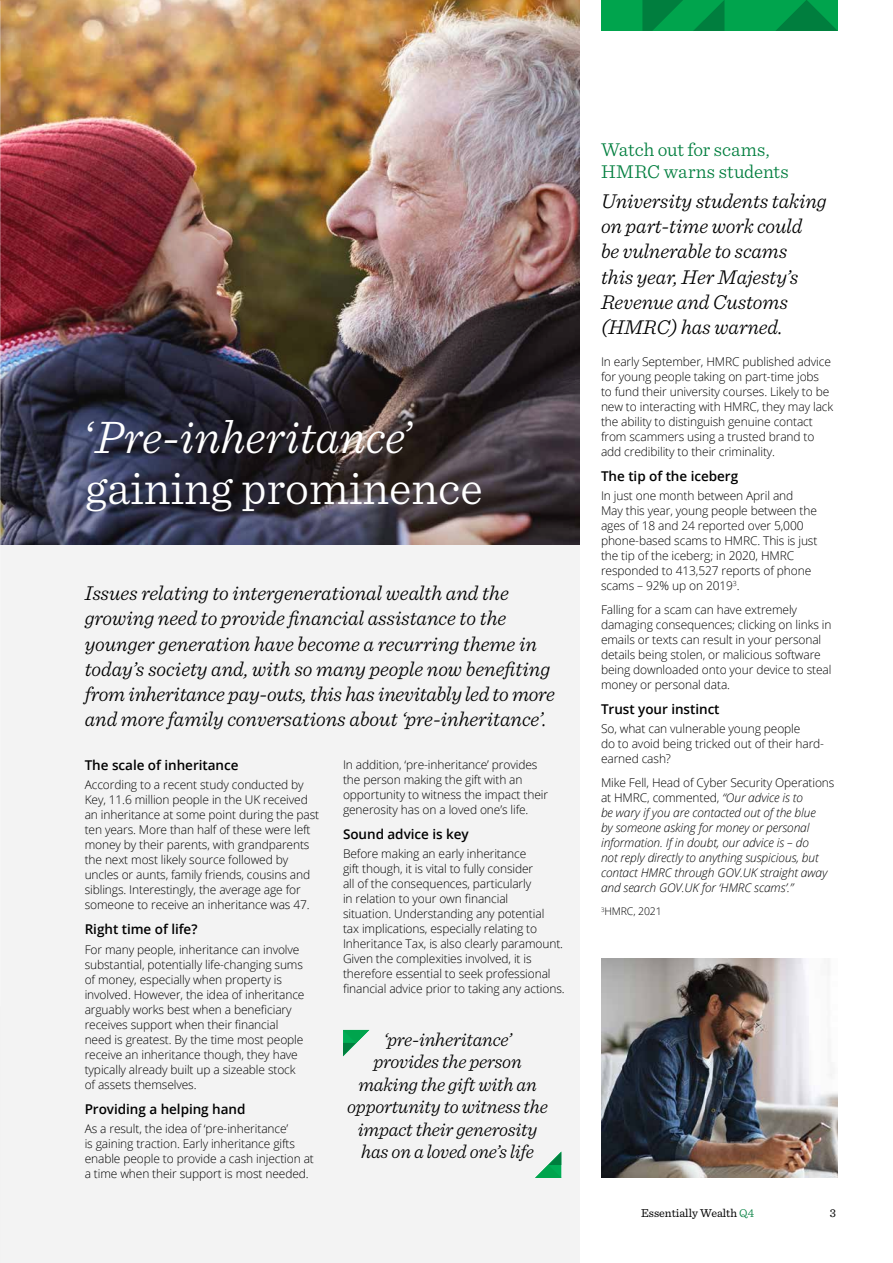
<style>
.page{position:relative;width:893px;height:1263px;background:#fff}
.page>*{position:absolute;margin:0;border:0;box-sizing:border-box;transform-origin:0 0}
.t1{font:300 48px/51px "Sentinel";color:#fff}
.t2{font:italic 300 21px/25.2px "Sentinel";letter-spacing:-.005em;color:#000}
.t3{font:italic 300 19.5px/22.5px "Sentinel";letter-spacing:-.01em;color:#000;text-align:center}
.t4{font:300 19.5px/22.5px "Sentinel";color:#007e3e}
.t5{font:600 13.5px "Open Sans";letter-spacing:-.005em;color:#000}
.t6{font:300 12px/15px "Open Sans";letter-spacing:-.01em;color:#000}
.t7{font:italic 300 12px/15px "Open Sans";letter-spacing:-.01em;color:#000}
.t8{font:12px "Sentinel";color:#000}
.t9{font:300 10.5px "Open Sans";letter-spacing:-.01em;color:#000}
.s1{font-style:italic}
.s2{font-style:normal}
.s3{font-weight:300;color:#007e3e}
</style>
<div class="page">
<div style="left:0;top:0;width:579px;height:1263px;background:#f1f1f2"></div>
<img style="left:1px;top:0;width:579px;height:544px">
<img style="left:601px;top:958px;width:237px;height:220px">
<svg style="left:0;top:0;width:1px;height:545px"></svg>
<div style="left:601px;top:0;width:237px;height:31px;background:#00a44d"></div>
<svg style="left:693px;top:0;width:31px;height:31px"></svg>
<svg style="left:776px;top:0;width:62px;height:31px"></svg>
<svg style="left:642px;top:0;width:41px;height:31px"></svg>
<svg style="left:343px;top:1030px;width:27px;height:26px"></svg>
<svg style="left:535px;top:1152px;width:26px;height:26px"></svg>
<h1 class="t1" style="left:85px;top:408px;width:399px">‘<span class="s1">Pre-inheritance</span>’ gaining prominence</h1>
<p class="t2" style="left:85px;top:579px;width:472px">Issues relating to intergenerational wealth and the growing need to provide financial assistance to the younger generation have become a recurring theme in today’s society and, with so many people now benefiting from inheritance pay-outs, this has inevitably led to more and more family conversations about ‘pre-inheritance’.</p>
<p class="t5" style="left:85px;top:756px;width:155px">The scale of inheritance</p>
<p class="t6" style="left:85px;top:777px;width:236px">According to a recent study conducted by Key, 11.6 million people in the UK received an inheritance at some point during the past ten years. More than half of these were left money by their parents, with grandparents the next most likely source followed by uncles or aunts, family friends, cousins and siblings. Interestingly, the average age for someone to receive an inheritance was 47.</p>
<p class="t5" style="left:85px;top:920px;width:114px">Right time of life?</p>
<p class="t6" style="left:85px;top:941px;width:221px">For many people, inheritance can involve substantial, potentially life-changing sums of money, especially when property is involved. However, the idea of inheritance arguably works best when a beneficiary receives support when their financial need is greatest. By the time most people receive an inheritance though, they have typically already built up a sizeable stock of assets themselves.</p>
<p class="t5" style="left:85px;top:1099px;width:162px">Providing a helping hand</p>
<p class="t6" style="left:85px;top:1121px;width:231px">As a result, the idea of ‘pre-inheritance’<br>is gaining traction. Early inheritance gifts enable people to provide a cash injection at a time when their support is most needed.</p>
<p class="t6" style="left:343px;top:757px;width:207px">In addition, ‘pre-inheritance’ provides the person making the gift with an opportunity to witness the impact their generosity has on a loved one’s life.</p>
<p class="t5" style="left:343px;top:825px;width:127px">Sound advice is key</p>
<p class="t6" style="left:343px;top:846px;width:223px">Before making an early inheritance<br>gift though, it is vital to fully consider<br>all of the consequences, particularly<br>in relation to your own financial<br>situation. Understanding any potential<br>tax implications, especially relating to Inheritance Tax, is also clearly paramount.<br>Given the complexities involved, it is therefore essential to seek professional financial advice prior to taking any actions.</p>
<h3 class="t3" style="left:347px;top:1027px;width:202px">‘pre-inheritance’<br>provides the person making the gift with an opportunity to witness the impact their generosity has on a loved one’s life</h3>
<h3 class="t4" style="left:601px;top:137px;width:189px">Watch out for scams,<br>HMRC warns students</h3>
<h2 class="t2" style="left:601px;top:187px;width:227px">University students taking on part-time work could<br>be vulnerable to scams<br>this year, Her Majesty’s<br>Revenue and Customs (HMRC) has warned.</h2>
<p class="t6" style="left:601px;top:354px;width:234px">In early September, HMRC published advice for young people taking on part-time jobs<br>to fund their university courses. Likely to be new to interacting with HMRC, they may lack the ability to distinguish genuine contact from scammers using a trusted brand to add credibility to their criminality.</p>
<p class="t5" style="left:601px;top:467px;width:139px">The tip of the iceberg</p>
<p class="t6" style="left:601px;top:488px;width:218px">In just one month between April and May this year, young people between the ages of 18 and 24 reported over 5,000 phone-based scams to HMRC. This is just the tip of the iceberg; in 2020, HMRC responded to 413,527 reports of phone scams – 92% up on 2019<sup>3</sup>.</p>
<p class="t6" style="left:601px;top:601px;width:232px">Falling for a scam can have extremely damaging consequences; clicking on links in emails or texts can result in your personal details being stolen, or malicious software being downloaded onto your device to steal money or personal data.</p>
<p class="t5" style="left:601px;top:699px;width:120px">Trust your instinct</p>
<p class="t6" style="left:601px;top:721px;width:225px">So, what can vulnerable young people<br>do to avoid being tricked out of their hard&shy;earned cash?</p>
<p class="t7" style="left:601px;top:774px;width:235px"><span class="s2">Mike Fell, Head of Cyber Security Operations at HMRC, commented,</span> “Our advice is to<br>be wary if you are contacted out of the blue<br>by someone asking for money or personal information. If in doubt, our advice is – do<br>not reply directly to anything suspicious, but contact HMRC through GOV.UK straight away and search GOV.UK for ‘HMRC scams’.”</p>
<p class="t9" style="left:601px;top:904px;width:62px"><sup>3</sup>HMRC, 2021</p>
<p class="t8" style="left:641px;top:1204px;width:115px">Essentially Wealth <span class="s3">Q4</span></p>
<p class="t8" style="left:830px;top:1204px;width:8px">3</p>
</div>
